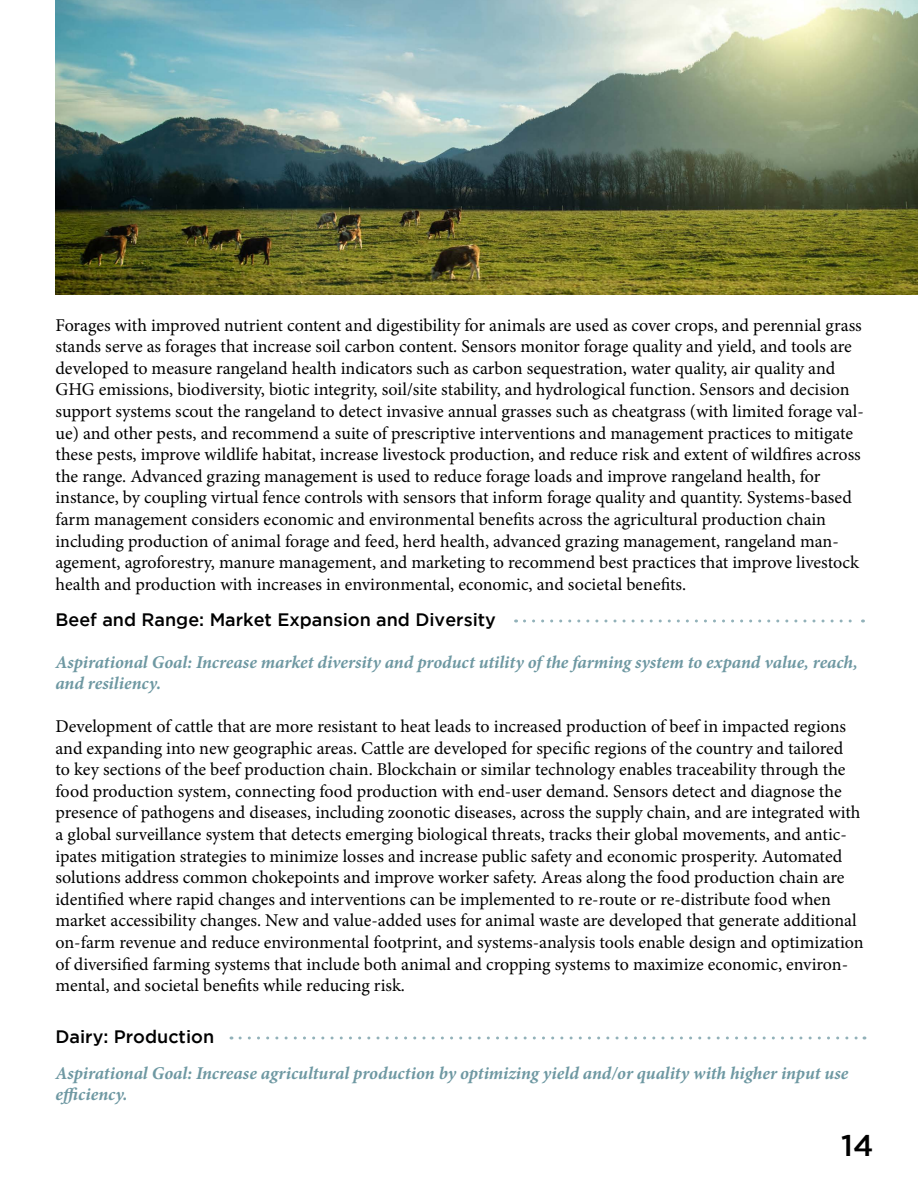
<style>
.page{position:relative;width:918px;height:1188px;background:#fff}
.page>*{position:absolute;margin:0;border:0;box-sizing:border-box;transform-origin:0 0}
.t1{font:500 30px "Gotham";color:#000}
.t2{font:18px/21.6px "Minion Pro";color:#000101}
.t3{font:italic 700 18px/21px "Minion Pro";letter-spacing:-.005em;color:#6e98a2}
.t4{font:500 18px "Gotham";color:#000101}
</style>
<div class="page">
<img style="left:55px;top:0;width:863px;height:295px">
<svg style="left:524px;top:620px;width:339px;height:2px"></svg>
<svg style="left:240px;top:1036px;width:625px;height:4px"></svg>
<p class="t2" style="left:55px;top:314px;width:810px">Forages with improved nutrient content and digestibility for animals are used as cover crops, and perennial grass stands serve as forages that increase soil carbon content. Sensors monitor forage quality and yield, and tools are developed to measure rangeland health indicators such as carbon sequestration, water quality, air quality and GHG emissions, biodiversity, biotic integrity, soil/site stability, and hydrological function. Sensors and decision support systems scout the rangeland to detect invasive annual grasses such as cheatgrass (with limited forage val&shy;ue) and other pests, and recommend a suite of prescriptive interventions and management practices to mitigate these pests, improve wildlife habitat, increase livestock production, and reduce risk and extent of wildfres across the range. Advanced grazing management is used to reduce forage loads and improve rangeland health, for instance, by coupling virtual fence controls with sensors that inform forage quality and quantity. Systems-based farm management considers economic and environmental benefts across the agricultural production chain including production of animal forage and feed, herd health, advanced grazing management, rangeland man&shy;agement, agroforestry, manure management, and marketing to recommend best practices that improve livestock health and production with increases in environmental, economic, and societal benefts.</p>
<p class="t4" style="left:55px;top:610px;width:442px">Beef and Range: Market Expansion and Diversity</p>
<p class="t3" style="left:55px;top:652px;width:804px">Aspirational Goal: Increase market diversity and product utility ofthe farming system to expand value, reach, and resiliency.</p>
<p class="t2" style="left:55px;top:716px;width:810px">Development of cattle that are more resistant to heat leads to increased production of beef in impacted regions and expanding into new geographic areas. Cattle are developed for specifc regions of the country and tailored<br>to key sections of the beef production chain. Blockchain or similar technology enables traceability through the food production system, connecting food production with end-user demand. Sensors detect and diagnose the presence of pathogens and diseases, including zoonotic diseases, across the supply chain, and are integrated with a global surveillance system that detects emerging biological threats, tracks their global movements, and antic&shy;ipates mitigation strategies to minimize losses and increase public safety and economic prosperity. Automated solutions address common chokepoints and improve worker safety. Areas along the food production chain are identifed where rapid changes and interventions can be implemented to re-route or re-distribute food when market accessibility changes. New and value-added uses for animal waste are developed that generate additional on-farm revenue and reduce environmental footprint, and systems-analysis tools enable design and optimization of diversifed farming systems that include both animal and cropping systems to maximize economic, environ&shy;mental, and societal benefts while reducing risk.</p>
<p class="t4" style="left:55px;top:1026px;width:160px">Dairy: Production</p>
<p class="t3" style="left:55px;top:1062px;width:794px">Aspirational Goal: Increase agricultural production by optimizing yield and/or quality with higher input use efciency.</p>
<h1 class="t1" style="left:841px;top:1128px;width:34px">14</h1>
</div>
